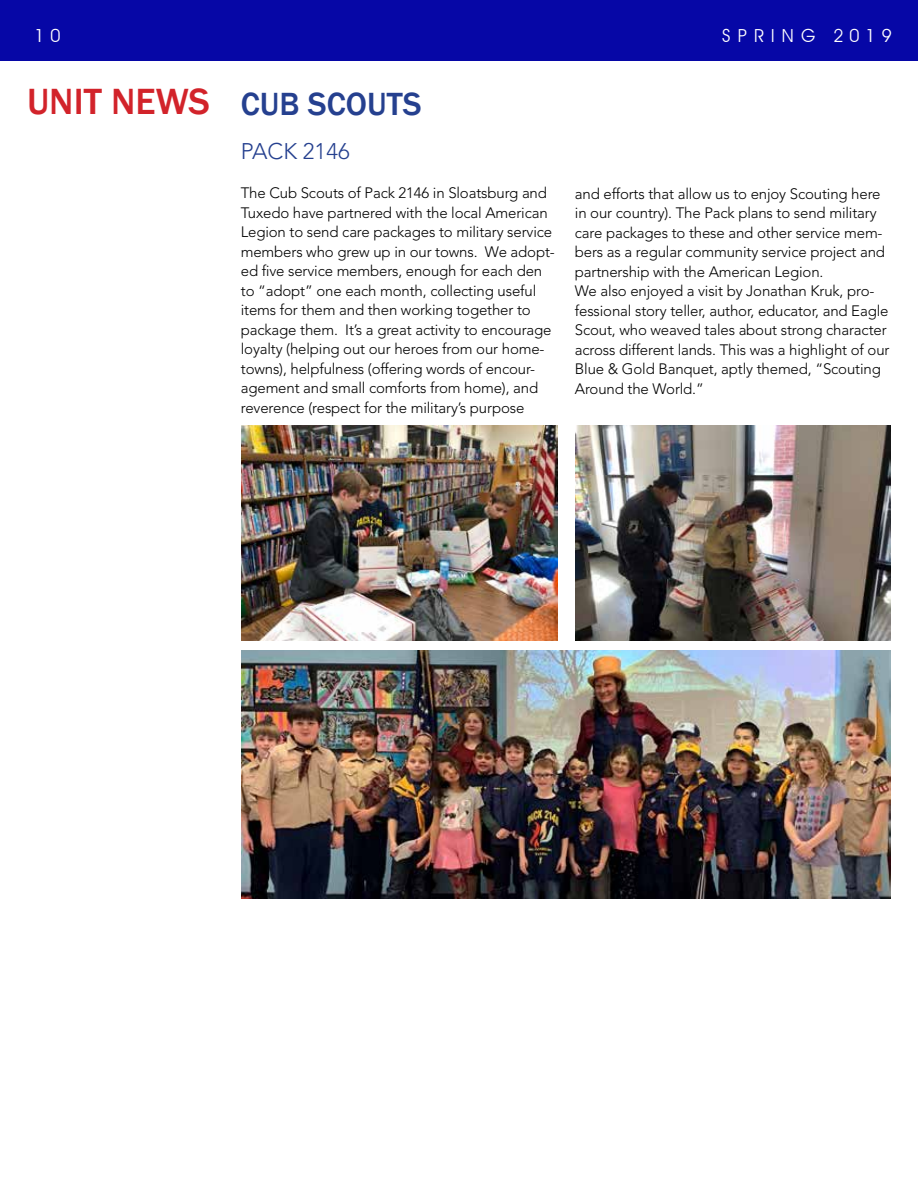
<style>
.page{position:relative;width:918px;height:1188px;background:#fff}
.page>*{position:absolute;margin:0;border:0;box-sizing:border-box;transform-origin:0 0}
.t1{font:500 33px "Franklin Gothic";color:#25408f}
.t2{font:300 22.5px "Avenir";color:#25408f}
.t3{font:18px "Avant Garde";letter-spacing:.34em;color:#fff}
.t4{font:300 15px/19.5px "Avenir";letter-spacing:-.01em;color:#000}
.s1{font-size:37.5px;color:#d2232a}
</style>
<div class="page">
<img style="left:241px;top:426px;width:316px;height:214px">
<img style="left:575px;top:426px;width:316px;height:214px">
<img style="left:241px;top:650px;width:650px;height:249px">
<div style="left:0;top:0;width:918px;height:60px;background:#0607a6"></div>
<p class="t3" style="left:35px;top:25px;width:28px">1 0</p>
<p class="t3" style="left:722px;top:25px;width:171px">SPRING 2019</p>
<h1 class="t1" style="left:27px;top:84px;width:396px"><span class="s1">UNIT NEWS</span> CUB SCOUTS</h1>
<h2 class="t2" style="left:241px;top:138px;width:110px">PACK 2146</h2>
<p class="t4" style="left:241px;top:184px;width:316px">The Cub Scouts of Pack 2146 in Sloatsburg and Tuxedo have partnered with the local American Legion to send care packages to military service members who grew up in our towns. We adopt&shy;ed five service members, enough for each den to “adopt” one each month, collecting useful items for them and then working together to package them. It’s a great activity to encourage loyalty (helping out our heroes from our home&shy;towns), helpfulness (offering words of encour&shy;agement and small comforts from home), and reverence (respect for the military’s purpose</p>
<p class="t4" style="left:575px;top:184px;width:316px">and efforts that allow us to enjoy Scouting here in our country). The Pack plans to send military care packages to these and other service mem&shy;bers as a regular community service project and partnership with the American Legion.<br>We also enjoyed a visit by Jonathan Kruk, pro&shy;fessional story teller, author, educator, and Eagle Scout, who weaved tales about strong character across different lands. This was a highlight of our Blue &amp; Gold Banquet, aptly themed, “Scouting Around the World.”</p>
</div>
